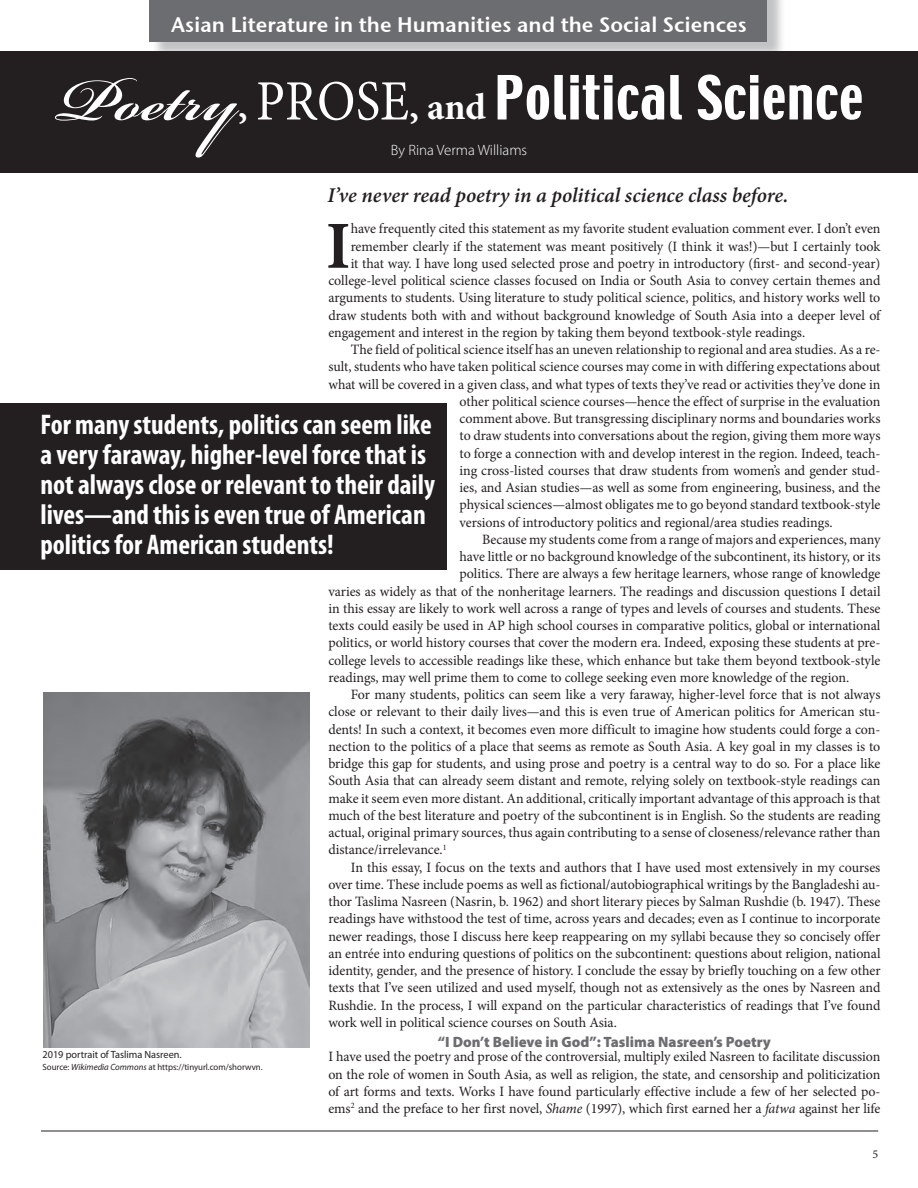
<style>
.page{position:relative;width:918px;height:1188px;background:#fff}
.page>*{position:absolute;margin:0;border:0;box-sizing:border-box;transform-origin:0 0}
.t1{font:600 93px "Bickham Script Pro";color:#fff}
.t2{font:700 67.35px "Minion Pro";color:#231f20}
.t3{font:54px "Techno";letter-spacing:.02em;color:#fff}
.t4{font:700 condensed 28.5px/30px "Myriad Pro";color:#fff}
.t5{font:21px "Stone Sans Sem ITCTT Semi";color:#fff}
.t6{font:italic 600 21px "Minion Pro";color:#231f20}
.t7{font:900 15px "Myriad Pro";color:#6c6d70}
.t8{font:300 15px "Myriad Pro";color:#fff}
.t9{font:14.25px/17.2px "Minion Pro";color:#231f20;text-align:justify}
.t10{font:12px "Minion Pro";color:#231f20}
.t11{font:10.5px "Myriad Pro";color:#231f20}
.t12{font:9px "Myriad Pro";color:#231f20}
.s1{font-family:"Minion Pro";font-weight:700;font-size:37.5px}
.s2{font-family:"Minion Pro";font-size:57px}
.s3{font-style:italic}
</style>
<div class="page">
<div style="left:151px;top:0;width:635px;height:61px;background:#808285;opacity:.48"></div>
<div style="left:149px;top:0;width:618px;height:42px;background:#6c6d70"></div>
<div style="left:0;top:51px;width:918px;height:122px;background:#231f20"></div>
<img style="left:44px;top:692px;width:266px;height:356px">
<div style="left:0;top:404px;width:446px;height:166px;background:#231f20"></div>
<hr style="left:41px;top:1131px;width:837px;height:1px;background:#231f20">
<h3 class="t5" style="left:171px;top:7px;width:577px">Asian Literature in the Humanities and the Social Sciences</h3>
<h1 class="t1" style="left:55px;top:33px;width:185px">Poetry</h1>
<h3 class="t3" style="left:238px;top:61px;width:627px"><span class="s1">,</span> <span class="s2">PROSE</span><span class="s1">, and</span> Political Science</h3>
<p class="t8" style="left:391px;top:141px;width:138px">By Rina Verma Williams</p>
<h3 class="t6" style="left:328px;top:180px;width:463px">I’ve never read poetry in a political science class before.</h3>
<h2 class="t2" style="left:326px;top:199px;width:26px">I</h2>
<p class="t9" style="left:351px;top:220px;width:531px">have frequently cited this statement as my favorite student evaluation comment ever. I don’t even</p>
<p class="t9" style="left:351px;top:237px;width:532px">remember clearly if the statement was meant positively (I think it was!)—but I certainly took</p>
<p class="t9" style="left:351px;top:255px;width:531px">it that way. I have long used selected prose and poetry in introductory (first- and second-year)</p>
<p class="t9" style="left:328px;top:272px;width:554px">college-level political science classes focused on India or South Asia to convey certain themes and</p>
<p class="t9" style="left:328px;top:289px;width:554px">arguments to students. Using literature to study political science, politics, and history works well to</p>
<p class="t9" style="left:328px;top:306px;width:554px">draw students both with and without background knowledge of South Asia into a deeper level of</p>
<p class="t9" style="left:328px;top:324px;width:478px">engagement and interest in the region by taking them beyond textbook-style readings.</p>
<p class="t9" style="left:351px;top:341px;width:531px">The field of political science itself has an uneven relationship to regional and area studies. As a re-</p>
<p class="t9" style="left:328px;top:358px;width:554px">sult, students who have taken political science courses may come in with differing expectations about</p>
<p class="t9" style="left:328px;top:375px;width:554px">what will be covered in a given class, and what types of texts they’ve read or activities they’ve done in</p>
<p class="t9" style="left:460px;top:393px;width:422px">other political science courses—hence the effect of surprise in the evaluation</p>
<p class="t9" style="left:460px;top:410px;width:422px">comment above. But transgressing disciplinary norms and boundaries works</p>
<p class="t9" style="left:460px;top:427px;width:422px">to draw students into conversations about the region, giving them more ways</p>
<p class="t9" style="left:460px;top:444px;width:422px">to forge a connection with and develop interest in the region. Indeed, teach-</p>
<p class="t9" style="left:460px;top:462px;width:422px">ing cross-listed courses that draw students from women’s and gender stud-</p>
<p class="t9" style="left:460px;top:479px;width:423px">ies, and Asian studies—as well as some from engineering, business, and the</p>
<p class="t9" style="left:460px;top:496px;width:422px">physical sciences—almost obligates me to go beyond standard textbook-style</p>
<p class="t9" style="left:460px;top:513px;width:375px">versions of introductory politics and regional/area studies readings.</p>
<p class="t9" style="left:482px;top:531px;width:400px">Because my students come from a range of majors and experiences, many</p>
<p class="t9" style="left:460px;top:548px;width:422px">have little or no background knowledge of the subcontinent, its history, or its</p>
<p class="t9" style="left:460px;top:565px;width:422px">politics. There are always a few heritage learners, whose range of knowledge</p>
<p class="t9" style="left:328px;top:582px;width:554px">varies as widely as that of the nonheritage learners. The readings and discussion questions I detail</p>
<p class="t9" style="left:328px;top:600px;width:554px">in this essay are likely to work well across a range of types and levels of courses and students. These</p>
<p class="t9" style="left:328px;top:617px;width:554px">texts could easily be used in AP high school courses in comparative politics, global or international</p>
<p class="t9" style="left:328px;top:634px;width:554px">politics, or world history courses that cover the modern era. Indeed, exposing these students at pre-</p>
<p class="t9" style="left:328px;top:651px;width:554px">college levels to accessible readings like these, which enhance but take them beyond textbook-style</p>
<p class="t9" style="left:328px;top:669px;width:522px">readings, may well prime them to come to college seeking even more knowledge of the region.</p>
<p class="t9" style="left:351px;top:686px;width:531px">For many students, politics can seem like a very faraway, higher-level force that is not always</p>
<p class="t9" style="left:328px;top:703px;width:554px">close or relevant to their daily lives—and this is even true of American politics for American stu-</p>
<p class="t9" style="left:328px;top:720px;width:554px">dents! In such a context, it becomes even more difficult to imagine how students could forge a con-</p>
<p class="t9" style="left:328px;top:738px;width:553px">nection to the politics of a place that seems as remote as South Asia. A key goal in my classes is to</p>
<p class="t9" style="left:328px;top:755px;width:554px">bridge this gap for students, and using prose and poetry is a central way to do so. For a place like</p>
<p class="t9" style="left:328px;top:772px;width:554px">South Asia that can already seem distant and remote, relying solely on textbook-style readings can</p>
<p class="t9" style="left:328px;top:789px;width:554px">make it seem even more distant. An additional, critically important advantage of this approach is that</p>
<p class="t9" style="left:328px;top:807px;width:554px">much of the best literature and poetry of the subcontinent is in English. So the students are reading</p>
<p class="t9" style="left:328px;top:824px;width:554px">actual, original primary sources, thus again contributing to a sense of closeness/relevance rather than</p>
<p class="t9" style="left:328px;top:841px;width:120px">distance/irrelevance.<sup>1</sup></p>
<p class="t9" style="left:351px;top:858px;width:531px">In this essay, I focus on the texts and authors that I have used most extensively in my courses</p>
<p class="t9" style="left:328px;top:876px;width:554px">over time. These include poems as well as fictional/autobiographical writings by the Bangladeshi au-</p>
<p class="t9" style="left:328px;top:893px;width:554px">thor Taslima Nasreen (Nasrin, b. 1962) and short literary pieces by Salman Rushdie (b. 1947). These</p>
<p class="t9" style="left:328px;top:910px;width:554px">readings have withstood the test of time, across years and decades; even as I continue to incorporate</p>
<p class="t9" style="left:328px;top:927px;width:554px">newer readings, those I discuss here keep reappearing on my syllabi because they so concisely offer</p>
<p class="t9" style="left:328px;top:945px;width:554px">an entrée into enduring questions of politics on the subcontinent: questions about religion, national</p>
<p class="t9" style="left:328px;top:962px;width:554px">identity, gender, and the presence of history. I conclude the essay by briefly touching on a few other</p>
<p class="t9" style="left:328px;top:979px;width:554px">texts that I’ve seen utilized and used myself, though not as extensively as the ones by Nasreen and</p>
<p class="t9" style="left:328px;top:996px;width:554px">Rushdie. In the process, I will expand on the particular characteristics of readings that I’ve found</p>
<p class="t9" style="left:328px;top:1014px;width:290px">work well in political science courses on South Asia.</p>
<p class="t7" style="left:438px;top:1032px;width:335px">“I Don’t Believe in God”: Taslima Nasreen’s Poetry</p>
<p class="t9" style="left:328px;top:1048px;width:554px">I have used the poetry and prose of the controversial, multiply exiled Nasreen to facilitate discussion on the role of women in South Asia, as well as religion, the state, and censorship and politicization of art forms and texts. Works I have found particularly effective include a few of her selected po&shy;ems<sup>2</sup> and the preface to her first novel, <span class="s3">Shame</span> (1997), which first earned her a <span class="s3">fatwa</span> against her life</p>
<h3 class="t4" style="left:40px;top:409px;width:396px">For many students, politics can seem like a very faraway, higher-level force that is not always close or relevant to their daily lives—and this is even true of American politics for American students!</h3>
<p class="t11" style="left:43px;top:1048px;width:141px">2019 portrait of Taslima Nasreen.</p>
<p class="t12" style="left:43px;top:1062px;width:222px">Source: <span class="s3">Wikimedia Commons</span> at https://tinyurl.com/shorwvn.</p>
<p class="t10" style="left:872px;top:1147px;width:7px">5</p>
</div>
